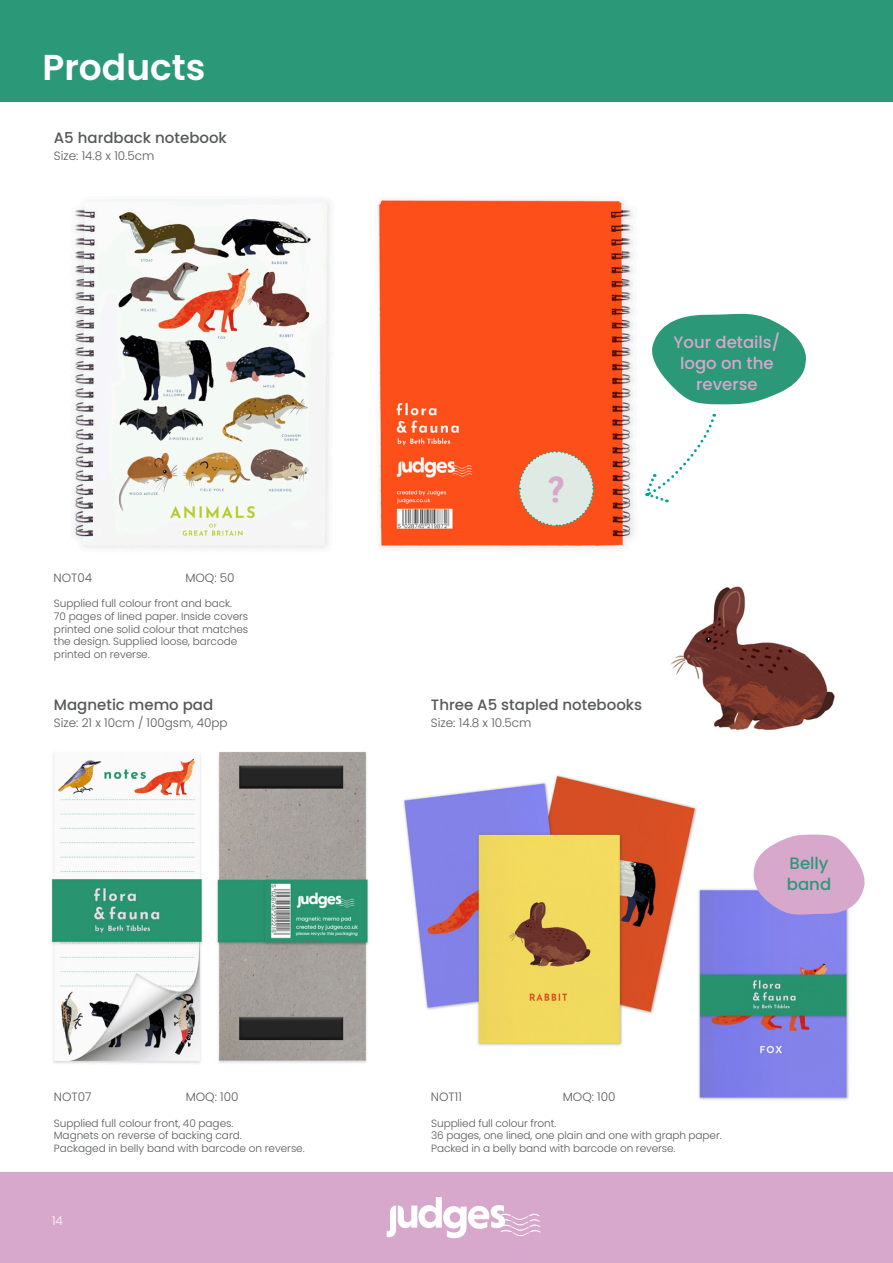
<style>
.page{position:relative;width:893px;height:1263px;background:#fff}
.page>*{position:absolute;margin:0;border:0;box-sizing:border-box;transform-origin:0 0}
.t1{font:600 36px "Poppins";color:#fff}
.t2{font:700 34.65px "Josefin Sans";color:#d7a8cc}
.t3{font:500 16.5px/21px "Poppins";color:#d7a8cc;text-align:center}
.t4{font:500 16.5px "Poppins";color:#2b9877}
.Product_Title{font:500 15px "Poppins";color:#57585a}
.Product_Dims{font:300 12px "Poppins";color:#57585a}
.Product_Details{font:300 12px "Poppins";color:#57585a}
.t5{font:300 12px "Poppins";color:#fff}
.Product_Details-2{font:300 10.5px/12.6px "Poppins";letter-spacing:-.005em;color:#57585a}
</style>
<div class="page">
<div style="left:0;top:1172px;width:893px;height:91px;background:#d7a8cc"></div>
<svg style="left:387px;top:1197px;width:154px;height:41px"></svg>
<div style="left:0;top:0;width:893px;height:102px;background:#2b9877"></div>
<img style="left:51px;top:751px;width:318px;height:312px">
<img style="left:403px;top:775px;width:294px;height:271px">
<img style="left:686px;top:875px;width:163px;height:225px">
<img style="left:73px;top:199px;width:257px;height:349px">
<img style="left:378px;top:199px;width:256px;height:351px">
<svg style="left:652px;top:313px;width:154px;height:91px"></svg>
<svg style="left:749px;top:835px;width:116px;height:84px"></svg>
<svg style="left:517px;top:450px;width:78px;height:77px;background:#e1bda8"></svg>
<svg style="left:645px;top:414px;width:71px;height:89px"></svg>
<img style="left:670px;top:586px;width:165px;height:144px">
<p class="t1" style="left:43px;top:47px;width:164px">Products</p>
<p class="Product_Title" style="left:54px;top:129px;width:175px">A5 hardback notebook</p>
<p class="Product_Dims" style="left:54px;top:149px;width:102px">Size: 14.8 x 10.5cm</p>
<p class="Product_Details" style="left:54px;top:571px;width:40px">NOT04</p>
<p class="Product_Details" style="left:185px;top:571px;width:51px">MOQ: 50</p>
<p class="Product_Details-2" style="left:54px;top:597px;width:180px">Supplied full colour front and back.</p>
<p class="Product_Details-2" style="left:54px;top:610px;width:196px">70 pages of lined paper. Inside covers printed one solid colour that matches the design. Supplied loose, barcode printed on reverse.</p>
<p class="Product_Title" style="left:54px;top:696px;width:161px">Magnetic memo pad</p>
<p class="Product_Dims" style="left:54px;top:716px;width:175px">Size: 21 x 10cm / 100gsm, 40pp</p>
<p class="Product_Details" style="left:54px;top:1090px;width:39px">NOT07</p>
<p class="Product_Details" style="left:186px;top:1090px;width:54px">MOQ: 100</p>
<p class="Product_Details-2" style="left:54px;top:1117px;width:181px">Supplied full colour front, 40 pages.</p>
<p class="Product_Details-2" style="left:54px;top:1129px;width:189px">Magnets on reverse of backing card.</p>
<p class="Product_Details-2" style="left:54px;top:1142px;width:252px">Packaged in belly band with barcode on reverse.</p>
<p class="t5" style="left:52px;top:1214px;width:12px">14</p>
<p class="t2" style="left:548px;top:459px;width:18px">?</p>
<p class="t3" style="left:674px;top:332px;width:108px">Your details/ logo on the reverse</p>
<p class="Product_Title" style="left:431px;top:696px;width:213px">Three A5 stapled notebooks</p>
<p class="Product_Dims" style="left:431px;top:715px;width:102px">Size: 14.8 x 10.5cm</p>
<p class="t4" style="left:790px;top:854px;width:40px">Belly</p>
<p class="t4" style="left:787px;top:875px;width:46px">band</p>
<p class="Product_Details" style="left:431px;top:1090px;width:32px">NOT11</p>
<p class="Product_Details" style="left:563px;top:1090px;width:54px">MOQ: 100</p>
<p class="Product_Details-2" style="left:431px;top:1117px;width:127px">Supplied full colour front.</p>
<p class="Product_Details-2" style="left:431px;top:1129px;width:292px">36 pages, one lined, one plain and one with graph paper.</p>
<p class="Product_Details-2" style="left:431px;top:1142px;width:246px">Packed in a belly band with barcode on reverse.</p>
</div>
